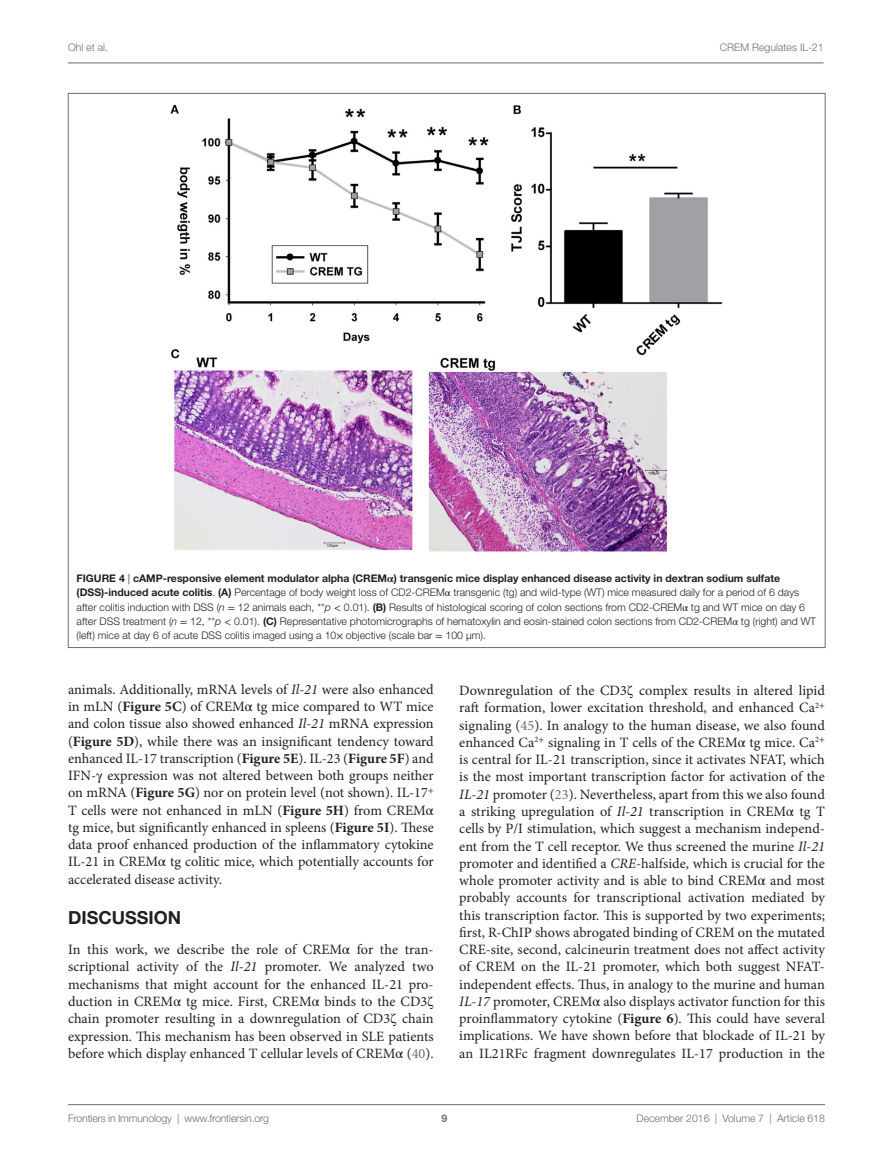
<style>
.page{position:relative;width:893px;height:1170px;background:#fff}
.page>*{position:absolute;margin:0;border:0;box-sizing:border-box;transform-origin:0 0}
.t1{font:700 18px "Helvetica Neue LT Std";color:#231f20}
.t2{font:14.25px/17.2px "Minion Pro";color:#231f20;text-align:justify}
.t3{font:300 10.5px/14.2px "Helvetica Neue LT Std";color:#231f20}
.t4{font:300 10.5px "Helvetica Neue LT Std";color:#6c6d70}
.t5{font:700 10.5px "Helvetica Neue LT Std";color:#231f20}
.t6{font:700 10.5px "Helvetica Neue LT Std";color:#6c6d70}
.s1{font-weight:300}
.s2{font-weight:700}
.s3{font-family:"STIX General";font-weight:700}
.s4{font-family:"STIX General";font-weight:400}
.s5{font-style:italic}
.s6{font-family:"STIX General"}
.s7{color:#6c6d70}
</style>
<div class="page">
<img style="left:170px;top:105px;width:553px;height:447px">
<hr style="left:68px;top:1104px;width:757px;height:1px;background:#6c6d70">
<hr style="left:68px;top:63px;width:756px;height:1px;background:#6c6d70">
<p class="t4" style="left:68px;top:41px;width:42px">Ohl et al.</p>
<p class="t4" style="left:720px;top:41px;width:105px">CREM Regulates IL-21</p>
<p class="t5" style="left:77px;top:571px;width:287px">Figure 4 <span class="s1">|</span> cAMP-responsive element modulator alpha (CRE</p>
<p class="t3" style="left:77px;top:571px;width:741px;text-indent:301px"><span class="s2">M</span><span class="s3">α</span><span class="s2">) transgenic mice display enhanced disease activity in dextran sodium sulfate (DSS)-induced acute colitis</span>. <span class="s2">(A)</span> Percentage of body weight loss of CD2-CREM<span class="s4">α</span> transgenic (tg) and wild-type (WT) mice measured daily for a period of 6 days after colitis induction with DSS (<span class="s5">n</span> <span class="s4">=</span> 12 animals each, **<span class="s5">p</span> <span class="s4">&lt;</span> 0.01). <span class="s2">(B)</span> Results of histological scoring of colon sections from CD2-CREM<span class="s4">α</span> tg and WT mice on day 6 after DSS treatment (<span class="s5">n</span> <span class="s4">=</span> 12, **<span class="s5">p</span> <span class="s4">&lt;</span> 0.01). <span class="s2">(C)</span> Representative photomicrographs of hematoxylin and eosin-stained colon sections from CD2-CREM<span class="s4">α</span> tg (right) and WT (left) mice at day 6 of acute DSS colitis imaged using a 10<span class="s4">×</span> objective (scale bar <span class="s4">=</span> 100 µm).</p>
<p class="t2" style="left:68px;top:680px;width:367px">animals. Additionally, mRNA levels of <span class="s5">Il-21</span> were also enhanced in mLN (<span class="s2">Figure 5C</span>) of CREM<span class="s6">α</span> tg mice compared to WT mice and colon tissue also showed enhanced <span class="s5">Il-21</span> mRNA expression (<span class="s2">Figure 5D</span>), while there was an insignificant tendency toward enhanced IL-17 transcription (<span class="s2">Figure 5E</span>). IL-23 (<span class="s2">Figure 5F</span>) and IFN-<span class="s6">γ</span> expression was not altered between both groups neither on mRNA (<span class="s2">Figure 5G</span>) nor on protein level (not shown). IL-17<sup>+ </sup>T cells were not enhanced in mLN (<span class="s2">Figure 5H</span>) from CREM<span class="s6">α </span>tg mice, but significantly enhanced in spleens (<span class="s2">Figure 5I</span>). These data proof enhanced production of the inflammatory cytokine IL-21 in CREM<span class="s6">α</span> tg colitic mice, which potentially accounts for accelerated disease activity.</p>
<p class="t1" style="left:68px;top:906px;width:112px">DISCUSSION</p>
<p class="t2" style="left:68px;top:940px;width:367px">In this work, we describe the role of CREM<span class="s6">α</span> for the tran&shy;scriptional activity of the <span class="s5">Il-21</span> promoter. We analyzed two mechanisms that might account for the enhanced IL-21 pro&shy;duction in CREM<span class="s6">α</span> tg mice. First, CREM<span class="s6">α</span> binds to the CD3<span class="s6">ζ </span>chain promoter resulting in a downregulation of CD3<span class="s6">ζ</span> chain expression. This mechanism has been observed in SLE patients before which display enhanced T cellular levels of CREM<span class="s6">α</span> (<span class="s7">40</span>).</p>
<p class="t2" style="left:459px;top:682px;width:367px">Downregulation of the CD3<span class="s6">ζ</span> complex results in altered lipid raft formation, lower excitation threshold, and enhanced Ca<sup>2</sup><sup>+ </sup>signaling (<span class="s7">45</span>). In analogy to the human disease, we also found enhanced Ca<sup>2</sup><sup>+</sup> signaling in T cells of the CREM<span class="s6">α</span> tg mice. Ca<sup>2</sup><sup>+ </sup>is central for IL-21 transcription, since it activates NFAT, which is the most important transcription factor for activation of the <span class="s5">IL-21</span> promoter (<span class="s7">23</span>). Nevertheless, apart from this we also found a striking upregulation of <span class="s5">Il-21</span> transcription in CREM<span class="s6">α</span> tg T cells by P/I stimulation, which suggest a mechanism independ&shy;ent from the T cell receptor. We thus screened the murine <span class="s5">Il-21 </span>promoter and identified a <span class="s5">CRE</span>-halfside, which is crucial for the whole promoter activity and is able to bind CREM<span class="s6">α</span> and most probably accounts for transcriptional activation mediated by this transcription factor. This is supported by two experiments; first, R-ChIP shows abrogated binding of CREM on the mutated CRE-site, second, calcineurin treatment does not affect activity of CREM on the IL-21 promoter, which both suggest NFAT&shy;independent effects. Thus, in analogy to the murine and human <span class="s5">IL-17</span> promoter, CREM<span class="s6">α</span> also displays activator function for this proinflammatory cytokine (<span class="s2">Figure 6</span>). This could have several implications. We have shown before that blockade of IL-21 by an IL21RFc fragment downregulates IL-17 production in the</p>
<p class="t4" style="left:68px;top:1111px;width:203px">Frontiers in Immunology | www.frontiersin.org</p>
<p class="t4" style="left:636px;top:1111px;width:190px">December 2016 | Volume 7 | Article 618</p>
<p class="t6" style="left:441px;top:1111px;width:7px">9</p>
</div>
